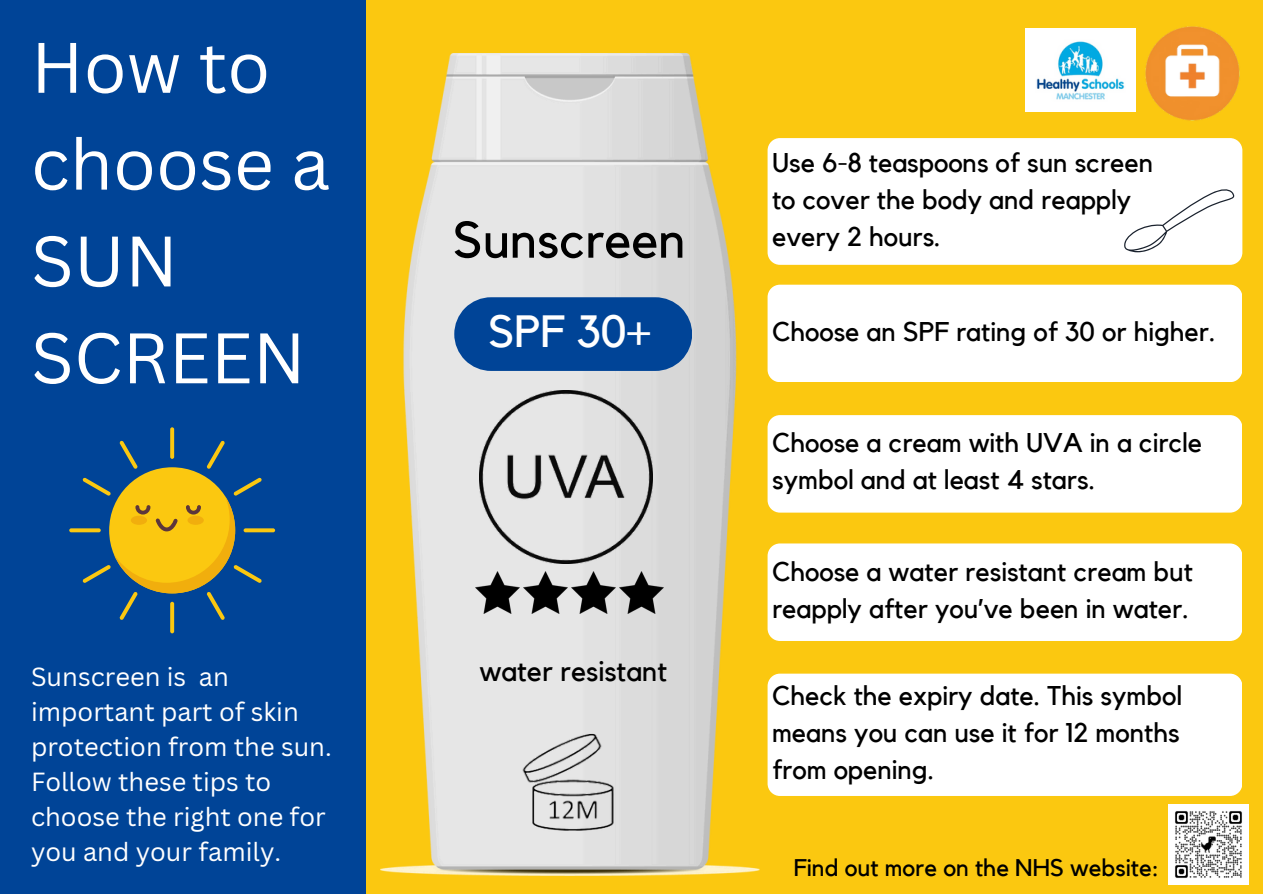
<style>
.page{position:relative;width:1263px;height:894px;background:#fff}
.page>*{position:absolute;margin:0;border:0;box-sizing:border-box;transform-origin:0 0}
.t1{font:69.75px/96.8px "Canva Sans";color:#fff}
.t2{font:51px "Kollektif";color:#000}
.t3{font:45px "Kollektif";color:#fff}
.t4{font:28.5px "Kollektif";color:#000}
.t5{font:27px/37.2px "Kollektif";color:#000}
.t6{font:25.5px/34.8px "Canva Sans";color:#fff}
.t7{font:24px "Kollektif";color:#000}
</style>
<div class="page">
<div style="left:0;top:0;width:1263px;height:893px;background:#fbc810"></div>
<div style="left:0;top:0;width:365px;height:893px;background:#004497"></div>
<div style="left:109px;top:467px;width:126px;height:126px;background:#fbc810;border-radius:50%"></div>
<svg style="left:170px;top:427px;width:4px;height:32px"></svg>
<svg style="left:119px;top:440px;width:19px;height:28px"></svg>
<svg style="left:69px;top:528px;width:32px;height:4px"></svg>
<svg style="left:170px;top:601px;width:4px;height:32px"></svg>
<svg style="left:244px;top:528px;width:31px;height:4px"></svg>
<svg style="left:82px;top:477px;width:180px;height:142px"></svg>
<svg style="left:207px;top:440px;width:18px;height:28px"></svg>
<img style="left:380px;top:53px;width:379px;height:821px">
<img style="left:479px;top:390px;width:174px;height:173px">
<img style="left:522px;top:731px;width:95px;height:104px">
<div style="left:768px;top:138px;width:474px;height:127px;background:#fff;border-radius:12px"></div>
<svg style="left:1124px;top:189px;width:110px;height:63px"></svg>
<svg style="left:454px;top:297px;width:238px;height:74px;background:#0f4f9c"></svg>
<div style="left:768px;top:284px;width:474px;height:98px;background:#fff;border-radius:12px"></div>
<div style="left:768px;top:415px;width:474px;height:97px;background:#fff;border-radius:12px"></div>
<img style="left:475px;top:571px;width:44px;height:42px">
<img style="left:524px;top:571px;width:44px;height:42px">
<img style="left:571px;top:571px;width:44px;height:42px">
<img style="left:619px;top:571px;width:44px;height:42px">
<div style="left:768px;top:543px;width:474px;height:97px;background:#fff;border-radius:12px"></div>
<div style="left:768px;top:673px;width:474px;height:122px;background:#fff;border-radius:12px"></div>
<img style="left:1143px;top:24px;width:99px;height:99px;border-radius:50%">
<img style="left:1169px;top:804px;width:80px;height:79px">
<img style="left:1025px;top:28px;width:110px;height:83px">
<p class="t1" style="left:31px;top:17px;width:300px">How to choose a<br>SUN<br>SCREEN</p>
<p class="t2" style="left:453px;top:216px;width:234px">Sunscreen</p>
<p class="t3" style="left:488px;top:310px;width:164px">SPF 30+</p>
<p class="t6" style="left:31px;top:658px;width:302px">Sunscreen is an important part of skin protection from the sun.<br>Follow these tips to choose the right one for you and your family.</p>
<p class="t4" style="left:479px;top:657px;width:189px">water resistant</p>
<h1 class="t5" style="left:772px;top:145px;width:383px">Use 6-8 teaspoons of sun screen to cover the body and reapply every 2 hours.</h1>
<p class="t5" style="left:772px;top:314px;width:445px">Choose an SPF rating of 30 or higher.</p>
<p class="t5" style="left:772px;top:425px;width:432px">Choose a cream with UVA in a circle symbol and at least 4 stars.</p>
<p class="t5" style="left:772px;top:553px;width:422px">Choose a water resistant cream but reapply after you’ve been in water.</p>
<h2 class="t5" style="left:772px;top:678px;width:411px;text-align:justify">Check the expiry date. This symbol means you can use it for 12 months from opening.</h2>
<h4 class="t7" style="left:794px;top:856px;width:367px">Find out more on the NHS website:</h4>
</div>
